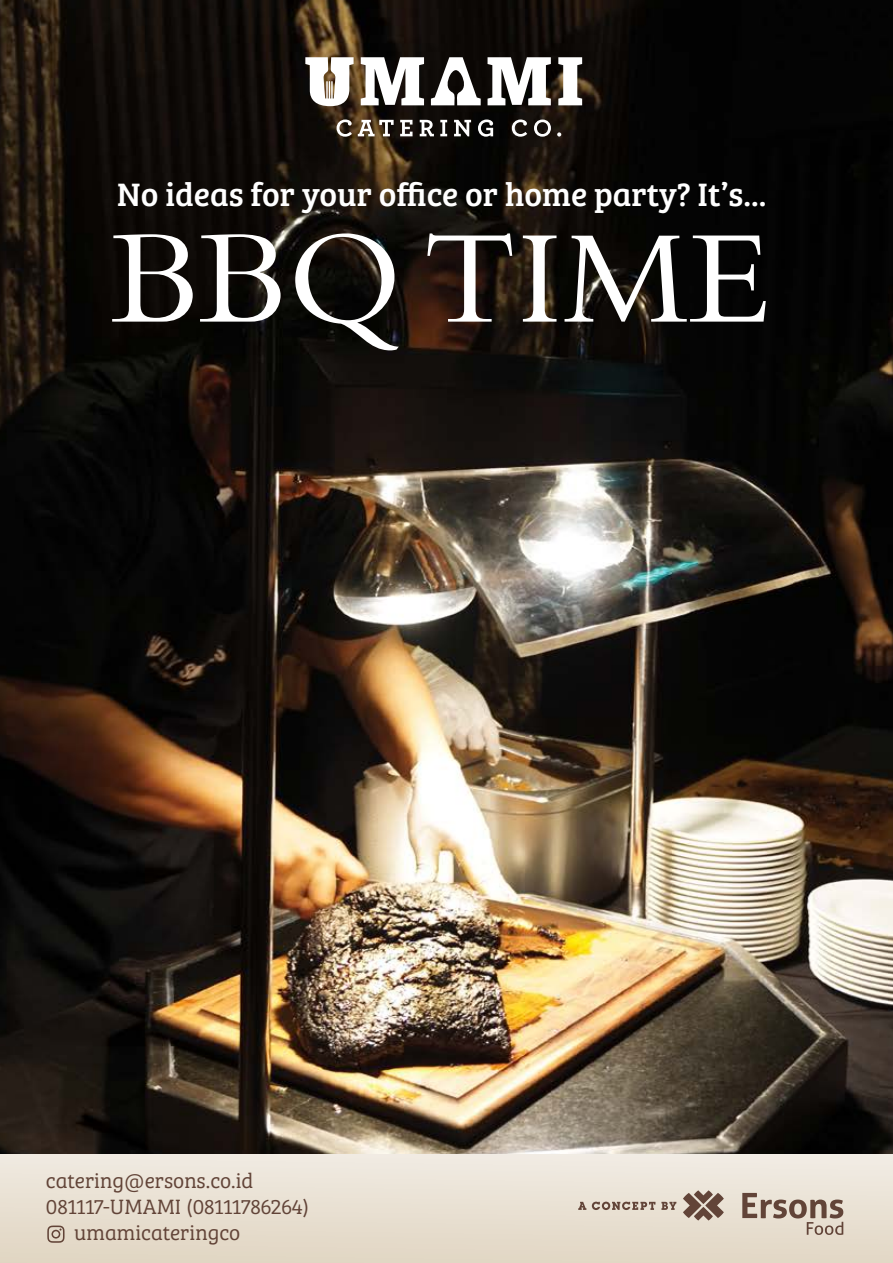
<style>
.page{position:relative;width:893px;height:1263px;background:#fff}
.page>*{position:absolute;margin:0;border:0;box-sizing:border-box;transform-origin:0 0}
.t1{font:138.3px "Bembo Std";color:#fff}
.t2{font:33.6px "Bree Serif";color:#fff}
.t3{font:300 21.45px "Bree Serif";color:#624438}
</style>
<div class="page">
<img style="left:0;top:1px;width:893px;height:1153px">
<svg style="left:305px;top:57px;width:49px;height:49px"></svg>
<svg style="left:361px;top:57px;width:63px;height:48px"></svg>
<svg style="left:431px;top:57px;width:50px;height:48px"></svg>
<svg style="left:488px;top:57px;width:63px;height:48px"></svg>
<svg style="left:558px;top:57px;width:24px;height:48px"></svg>
<svg style="left:337px;top:120px;width:15px;height:17px"></svg>
<svg style="left:358px;top:120px;width:36px;height:16px"></svg>
<svg style="left:400px;top:120px;width:13px;height:16px"></svg>
<svg style="left:420px;top:120px;width:14px;height:16px"></svg>
<svg style="left:440px;top:120px;width:7px;height:16px"></svg>
<svg style="left:454px;top:120px;width:17px;height:16px"></svg>
<svg style="left:478px;top:120px;width:15px;height:17px"></svg>
<svg style="left:512px;top:120px;width:15px;height:17px"></svg>
<svg style="left:534px;top:120px;width:17px;height:17px"></svg>
<svg style="left:557px;top:132px;width:4px;height:5px"></svg>
<div style="left:0;top:1154px;width:893px;height:109px;background:linear-gradient(to bottom,#f1ebe3,#e1d6c3)"></div>
<svg style="left:47px;top:1225px;width:18px;height:18px"></svg>
<svg style="left:578px;top:1202px;width:8px;height:8px"></svg>
<svg style="left:592px;top:1202px;width:63px;height:8px"></svg>
<svg style="left:661px;top:1202px;width:15px;height:8px"></svg>
<svg style="left:742px;top:1193px;width:101px;height:42px;background:#c0b2a4"></svg>
<svg style="left:683px;top:1190px;width:41px;height:30px"></svg>
<h2 class="t2" style="left:117px;top:169px;width:651px">No ideas for your office or home party? It’s...</h2>
<h1 class="t1" style="left:112px;top:198px;width:661px">BBQ TIME</h1>
<p class="t3" style="left:46px;top:1165px;width:209px">catering@ersons.co.id</p>
<p class="t3" style="left:46px;top:1191px;width:265px">081117-UMAMI (08111786264)</p>
<p class="t3" style="left:74px;top:1217px;width:168px">umamicateringco</p>
</div>
